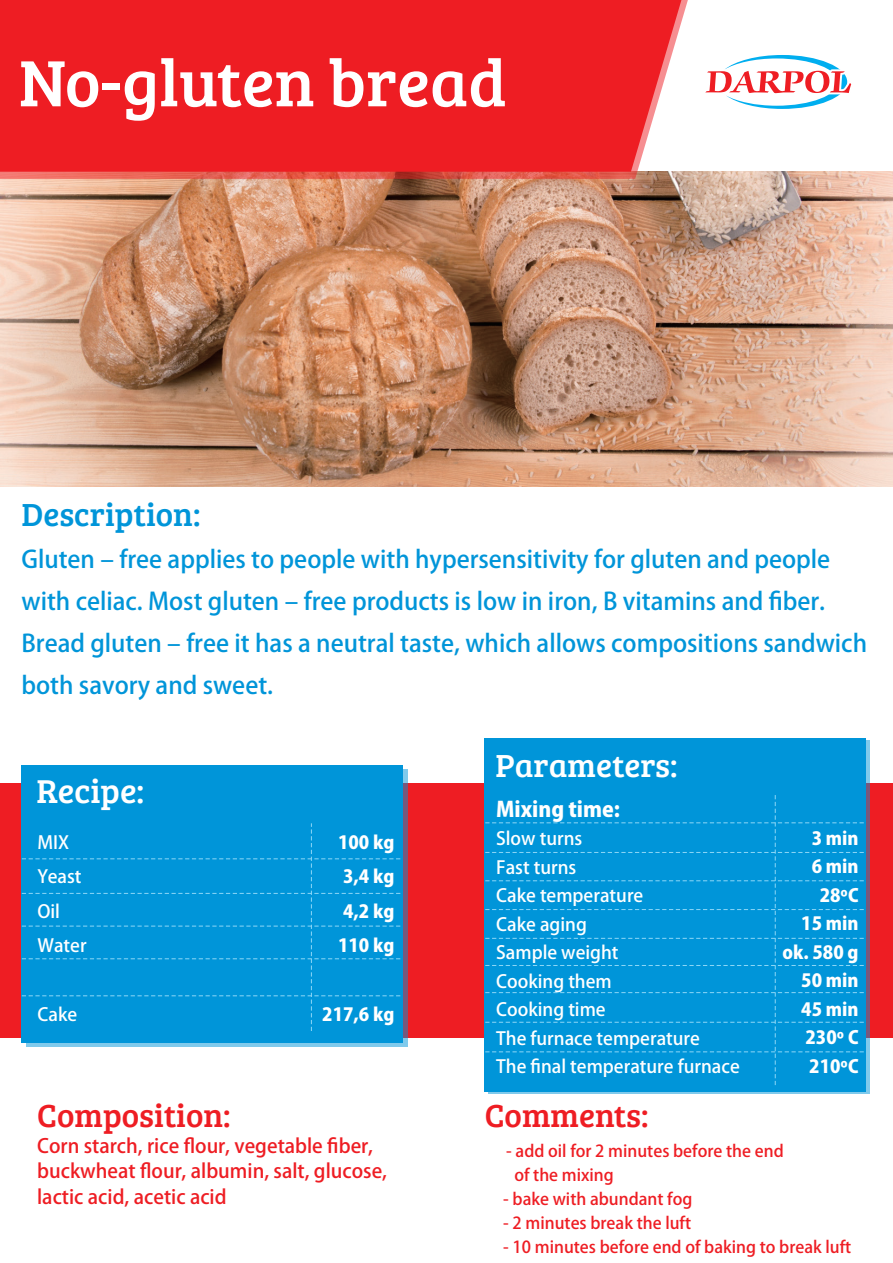
<style>
.page{position:relative;width:893px;height:1263px;background:#fff}
.page>*{position:absolute;margin:0;border:0;box-sizing:border-box;transform-origin:0 0}
.t1{font:67.5px "Bree Serif";color:#fff}
.t2{font:34.2px "Bree Serif";color:#fff}
.t3{font:33px "Bree Serif";color:#ee1d23}
.t4{font:33px "Bree Serif";color:#0095d9}
.t5{font:33px "Bree Serif";color:#fff}
.t6{font:500 24px/42px "Koz Go Pr 6 N";color:#0095d9}
.t7{font:800 21px "Koz Go Pr 6 N";color:#fff}
.t8{font:500 19.5px/25.5px "Koz Go Pr 6 N";color:#ee1d23}
.t9{font:500 18px/28.5px "Koz Go Pr 6 N";color:#fff}
.t10{font:800 18px/28.5px "Koz Go Pr 6 N";color:#fff;text-align:justify}
.t11{font:500 16.5px/24px "Koz Go Pr 6 N";color:#ee1d23}
</style>
<div class="page">
<img style="left:0;top:172px;width:893px;height:315px">
<svg style="left:0;top:0;width:689px;height:179px"></svg>
<div style="left:0;top:0;width:681px;height:172px;background:#ee1d23"></div>
<svg style="left:705px;top:55px;width:147px;height:54px"></svg>
<div style="left:0;top:783px;width:893px;height:255px;background:#ee1d23"></div>
<svg style="left:26px;top:769px;width:381px;height:278px;background:#7c9dc0"></svg>
<div style="left:21px;top:765px;width:382px;height:278px;background:#0095d9"></div>
<svg style="left:22px;top:823px;width:379px;height:208px"></svg>
<div style="left:485px;top:738px;width:381px;height:353px;background:#0095d9"></div>
<svg style="left:485px;top:795px;width:379px;height:290px"></svg>
<h1 class="t1" style="left:19px;top:34px;width:489px">No-gluten bread</h1>
<h3 class="t4" style="left:21px;top:490px;width:180px">Description:</h3>
<p class="t6" style="left:21px;top:539px;width:847px">Gluten ‒ free applies to people with hypersensitivity for gluten and people with celiac. Most gluten ‒ free products is low in iron, B vitamins and fiber.<br>Bread gluten ‒ free it has a neutral taste, which allows compositions sandwich both savory and sweet.</p>
<h2 class="t2" style="left:36px;top:767px;width:109px">Recipe:</h2>
<p class="t9" style="left:37px;top:825px;width:51px;line-height:34.5px">MIX<br>Yeast<br>Oil<br>Water</p>
<p class="t9" style="left:37px;top:1001px;width:41px">Cake</p>
<p class="t10" style="left:338px;top:825px;width:58px;line-height:34.5px">100 kg 3,4 kg 4,2 kg 110 kg</p>
<p class="t10" style="left:322px;top:1001px;width:74px">217,6 kg</p>
<h3 class="t3" style="left:37px;top:1092px;width:195px">Composition:</h3>
<p class="t8" style="left:37px;top:1133px;width:351px">Corn starch, rice flour, vegetable fiber, buckwheat flour, albumin, salt, glucose, lactic acid, acetic acid</p>
<h3 class="t5" style="left:495px;top:741px;width:184px">Parameters:</h3>
<p class="t7" style="left:496px;top:797px;width:125px">Mixing time:</p>
<p class="t9" style="left:496px;top:825px;width:245px">Slow turns<br>Fast turns<br>Cake temperature<br>Cake aging<br>Sample weight<br>Cooking them<br>Cooking time<br>The furnace temperature<br>The final temperature furnace</p>
<p class="t10" style="left:782px;top:824px;width:78px;text-align:right">3 min<br>6 min<br>28ºC<br>15 min ok. 580 g<br>50 min<br>45 min<br>230º C<br>210ºC</p>
<h3 class="t3" style="left:485px;top:1092px;width:165px">Comments:</h3>
<p class="t11" style="left:514px;top:1139px;width:271px;text-indent:-8px">- add oil for 2 minutes before the end of the mixing</p>
<p class="t11" style="left:503px;top:1187px;width:191px">- bake with abundant fog</p>
<p class="t11" style="left:503px;top:1211px;width:189px">- 2 minutes break the luft</p>
<p class="t11" style="left:503px;top:1235px;width:349px">- 10 minutes before end of baking to break luft</p>
</div>
